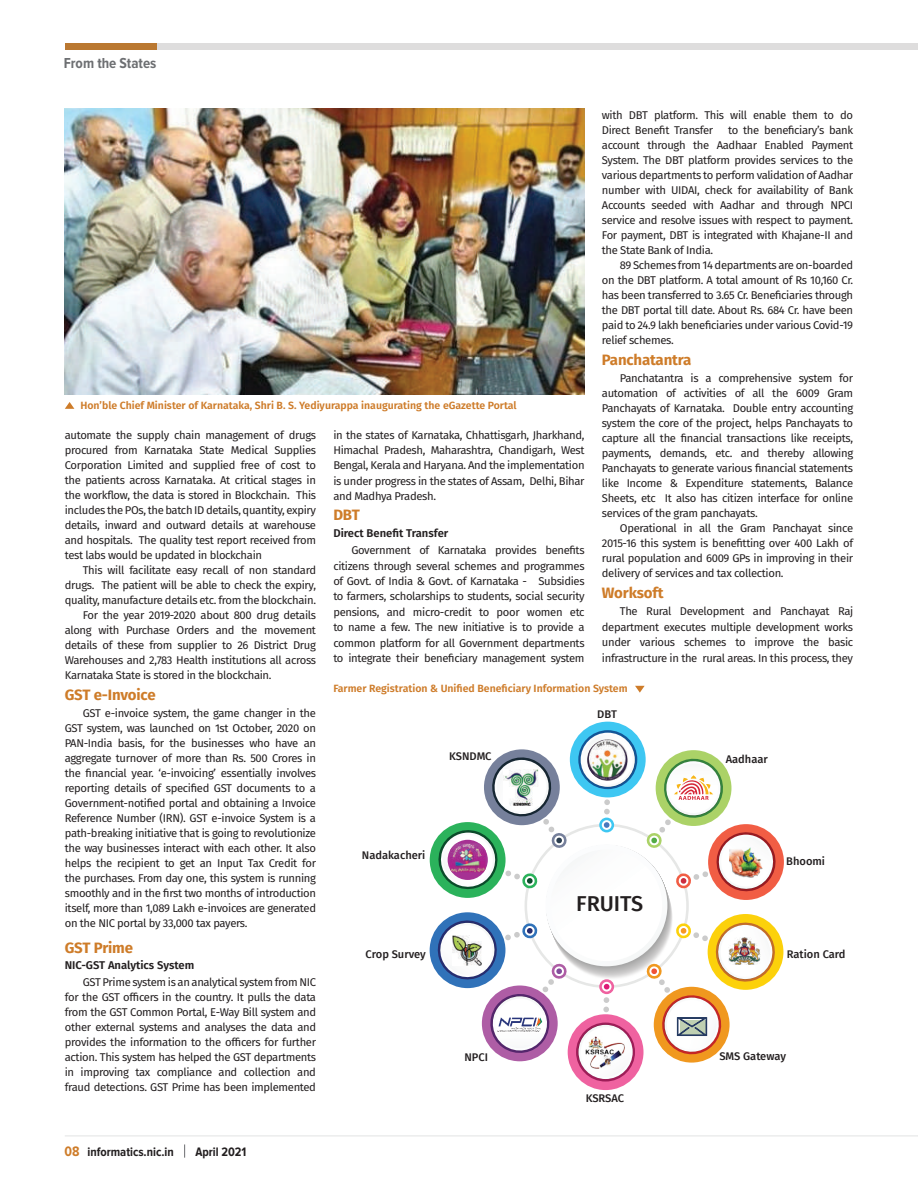
<style>
.page{position:relative;width:918px;height:1188px;background:#fff}
.page>*{position:absolute;margin:0;border:0;box-sizing:border-box;transform-origin:0 0}
.t1{font:500 21.6px "Fira Sans";color:#231f20}
.t2{font:700 15px "Fira Sans";letter-spacing:-.01em;color:#ce7c29}
.t3{font:700 15px "Proxima Nova Cond";color:#6d6f72}
.t4{font:700 12.75px "Proxima Nova Cond";color:#231f20}
.t5{font:11.25px/15px "Fira Sans";letter-spacing:-.03em;color:#231f20;text-align:justify}
.t6{font:600 11.25px "Fira Sans";color:#231f20}
.t7{font:500 11.1px "Fira Sans";color:#231f20}
.t8{font:600 10.5px "Fira Sans";color:#ce7c2a}
.s1{font-size:14.25px;color:#ce7c29}
</style>
<div class="page">
<hr style="left:65px;top:1136px;width:853px;height:1px;background:#e2e3e3">
<svg style="left:184px;top:1144px;width:1px;height:14px"></svg>
<div style="left:156px;top:43px;width:762px;height:6px;background:#dedddd"></div>
<div style="left:65px;top:43px;width:91px;height:6px;background:#ba7831"></div>
<img style="left:65px;top:108px;width:520px;height:286px">
<svg style="left:65px;top:402px;width:9px;height:7px"></svg>
<svg style="left:635px;top:686px;width:10px;height:7px"></svg>
<div style="left:570px;top:722px;width:76px;height:75px;background:#3ec7f2;border-radius:50%"></div>
<div style="left:708px;top:824px;width:76px;height:76px;background:#f15d44;border-radius:50%"></div>
<svg style="left:654px;top:987px;width:76px;height:76px"></svg>
<div style="left:568px;top:1014px;width:76px;height:76px;background:#ef62a0;border-radius:50%"></div>
<svg style="left:484px;top:749px;width:76px;height:76px"></svg>
<svg style="left:578px;top:730px;width:59px;height:59px"></svg>
<svg style="left:581px;top:733px;width:54px;height:54px"></svg>
<div style="left:583px;top:735px;width:50px;height:50px;background:#fafafa;border-radius:25px"></div>
<svg style="left:576px;top:1023px;width:59px;height:59px"></svg>
<svg style="left:578px;top:1025px;width:55px;height:54px"></svg>
<div style="left:581px;top:1027px;width:49px;height:50px;background:#fbfbfc;border-radius:25px"></div>
<img style="left:587px;top:739px;width:42px;height:42px;border-radius:21px">
<svg style="left:434px;top:754px;width:345px;height:304px"></svg>
<img style="left:586px;top:1037px;width:39px;height:32px">
<img style="left:497px;top:1015px;width:48px;height:18px">
<img style="left:453px;top:936px;width:29px;height:29px">
<div style="left:448px;top:840px;width:40px;height:40px;background:#a63193;border-radius:20px"></div>
<img style="left:450px;top:843px;width:35px;height:29px">
<img style="left:730px;top:848px;width:33px;height:30px">
<img style="left:729px;top:938px;width:31px;height:27px">
<img style="left:504px;top:770px;width:36px;height:36px">
<h2 class="t3" style="left:64px;top:54px;width:94px">From the States</h2>
<p class="t5" style="left:602px;top:107px;width:253px">with DBT platform. This will enable them to do<br>Direct Benefit Transfer</p>
<p class="t5" style="left:602px;top:122px;width:253px;text-indent:126px">to the beneficiary’s bank account through the Aadhaar Enabled Payment System. The DBT platform provides services to the various departments to perform validation of Aadhar number with UIDAI, check for availability of Bank Accounts seeded with Aadhar and through NPCI service and resolve issues with respect to payment.<br>For payment, DBT is integrated with Khajane-II and the State Bank of India.</p>
<p class="t5" style="left:602px;top:257px;width:253px;text-indent:18px">89 Schemes from 14 departments are on-boarded on the DBT platform. A total amount of Rs 10,160 Cr. has been transferred to 3.65 Cr. Beneficiaries through the DBT portal till date. About Rs. 684 Cr. have been paid to 24.9 lakh beneficiaries under various Covid-19 relief schemes.</p>
<h2 class="t2" style="left:602px;top:347px;width:91px">Panchatantra</h2>
<p class="t5" style="left:602px;top:370px;width:253px;text-indent:18px">Panchatantra is a comprehensive system for automation of activities of all the 6009 Gram Panchayats of Karnataka. Double entry accounting system the core of the project, helps Panchayats to capture all the financial transactions like receipts, payments, demands, etc. and thereby allowing Panchayats to generate various financial statements like Income &amp; Expenditure statements, Balance Sheets, etc It also has citizen interface for online services of the gram panchayats.</p>
<p class="t5" style="left:602px;top:520px;width:253px;text-indent:18px">Operational in all the Gram Panchayat since 2015-16 this system is benefitting over 400 Lakh of rural population and 6009 GPs in improving in their delivery of services and tax collection.</p>
<h2 class="t2" style="left:602px;top:581px;width:63px">Worksoft</h2>
<p class="t5" style="left:602px;top:602px;width:253px;line-height:16.5px;text-align:right">The Rural Development and Panchayat Raj department executes multiple development works</p>
<p class="t5" style="left:602px;top:635px;width:253px">under various schemes to improve the basic infrastructure in the rural areas. In this process, they</p>
<p class="t8" style="left:80px;top:397px;width:438px">Hon’ble Chief Minister of Karnataka, Shri B. S. Yediyurappa inaugurating the eGazette Portal</p>
<p class="t5" style="left:65px;top:427px;width:253px">automate the supply chain management of drugs procured from Karnataka State Medical Supplies Corporation Limited and supplied free of cost to the patients across Karnataka. At critical stages in the workflow, the data is stored in Blockchain. This includes the POs, the batch ID details, quantity, expiry details, inward and outward details at warehouse and hospitals. The quality test report received from test labs would be updated in blockchain</p>
<p class="t5" style="left:83px;top:562px;width:235px">This will facilitate easy recall of non standard</p>
<p class="t5" style="left:65px;top:577px;width:253px">drugs. The patient will be able to check the expiry,</p>
<p class="t5" style="left:65px;top:592px;width:253px">quality, manufacture details etc. from the blockchain.</p>
<p class="t5" style="left:83px;top:607px;width:235px">For the year 2019-2020 about 800 drug details</p>
<p class="t5" style="left:65px;top:622px;width:253px">along with Purchase Orders and the movement</p>
<p class="t5" style="left:65px;top:637px;width:253px">details of these from supplier to 26 District Drug</p>
<p class="t5" style="left:65px;top:652px;width:253px">Warehouses and 2,783 Health institutions all across</p>
<p class="t5" style="left:65px;top:667px;width:208px">Karnataka State is stored in the blockchain.</p>
<h2 class="t2" style="left:65px;top:682px;width:92px">GST e-Invoice</h2>
<p class="t5" style="left:65px;top:705px;width:253px;text-indent:18px">GST e-invoice system, the game changer in the GST system, was launched on 1st October, 2020 on PAN-India basis, for the businesses who have an aggregate turnover of more than Rs. 500 Crores in the financial year. ‘e-invoicing’ essentially involves reporting details of specified GST documents to a Government-notified portal and obtaining a Invoice Reference Number (IRN). GST e-invoice System is a path-breaking initiative that is going to revolutionize the way businesses interact with each other. It also helps the recipient to get an Input Tax Credit for the purchases. From day one, this system is running smoothly and in the first two months of introduction itself, more than 1,089 Lakh e-invoices are generated on the NIC portal by 33,000 tax payers.</p>
<h2 class="t2" style="left:65px;top:935px;width:70px">GST Prime</h2>
<p class="t6" style="left:65px;top:956px;width:131px">NIC-GST Analytics System</p>
<p class="t5" style="left:65px;top:974px;width:253px;text-indent:18px">GST Prime system is an analytical system from NIC for the GST officers in the country. It pulls the data from the GST Common Portal, E-Way Bill system and other external systems and analyses the data and provides the information to the officers for further action. This system has helped the GST departments in improving tax compliance and collection and fraud detections. GST Prime has been implemented</p>
<p class="t5" style="left:333px;top:427px;width:253px;line-height:15.5px">in the states of Karnataka, Chhattisgarh, Jharkhand, Himachal Pradesh, Maharashtra, Chandigarh, West Bengal, Kerala and Haryana. And the implementation is under progress in the states of Assam, Delhi, Bihar and Madhya Pradesh.</p>
<h2 class="t2" style="left:333px;top:502px;width:28px">DBT</h2>
<p class="t6" style="left:333px;top:524px;width:117px">Direct Benefit Transfer</p>
<p class="t5" style="left:333px;top:542px;width:253px;line-height:15.5px;text-indent:18px">Government of Karnataka provides benefits citizens through several schemes and programmes of Govt. of India &amp; Govt. of Karnataka - Subsidies to farmers, scholarships to students, social security pensions, and micro-credit to poor women etc to name a few. The new initiative is to provide a common platform for all Government departments to integrate their beneficiary management system</p>
<p class="t8" style="left:333px;top:680px;width:296px">Farmer Registration &amp; Unified Beneficiary Information System</p>
<p class="t7" style="left:597px;top:706px;width:21px">DBT</p>
<p class="t7" style="left:449px;top:747px;width:44px">KSNDMC</p>
<p class="t7" style="left:726px;top:750px;width:44px">Aadhaar</p>
<p class="t7" style="left:362px;top:846px;width:65px">Nadakacheri</p>
<p class="t7" style="left:786px;top:853px;width:40px">Bhoomi</p>
<h1 class="t1" style="left:576px;top:886px;width:69px">FRUITS</h1>
<p class="t7" style="left:787px;top:945px;width:60px">Ration Card</p>
<p class="t7" style="left:366px;top:945px;width:62px">Crop Survey</p>
<p class="t7" style="left:720px;top:1047px;width:68px">SMS Gateway</p>
<p class="t7" style="left:464px;top:1048px;width:25px">NPCI</p>
<p class="t7" style="left:586px;top:1089px;width:40px">KSRSAC</p>
<p class="t4" style="left:65px;top:1144px;width:111px"><span class="s1">08</span> informatics.nic.in</p>
<p class="t4" style="left:195px;top:1144px;width:53px">April 2021</p>
</div>
